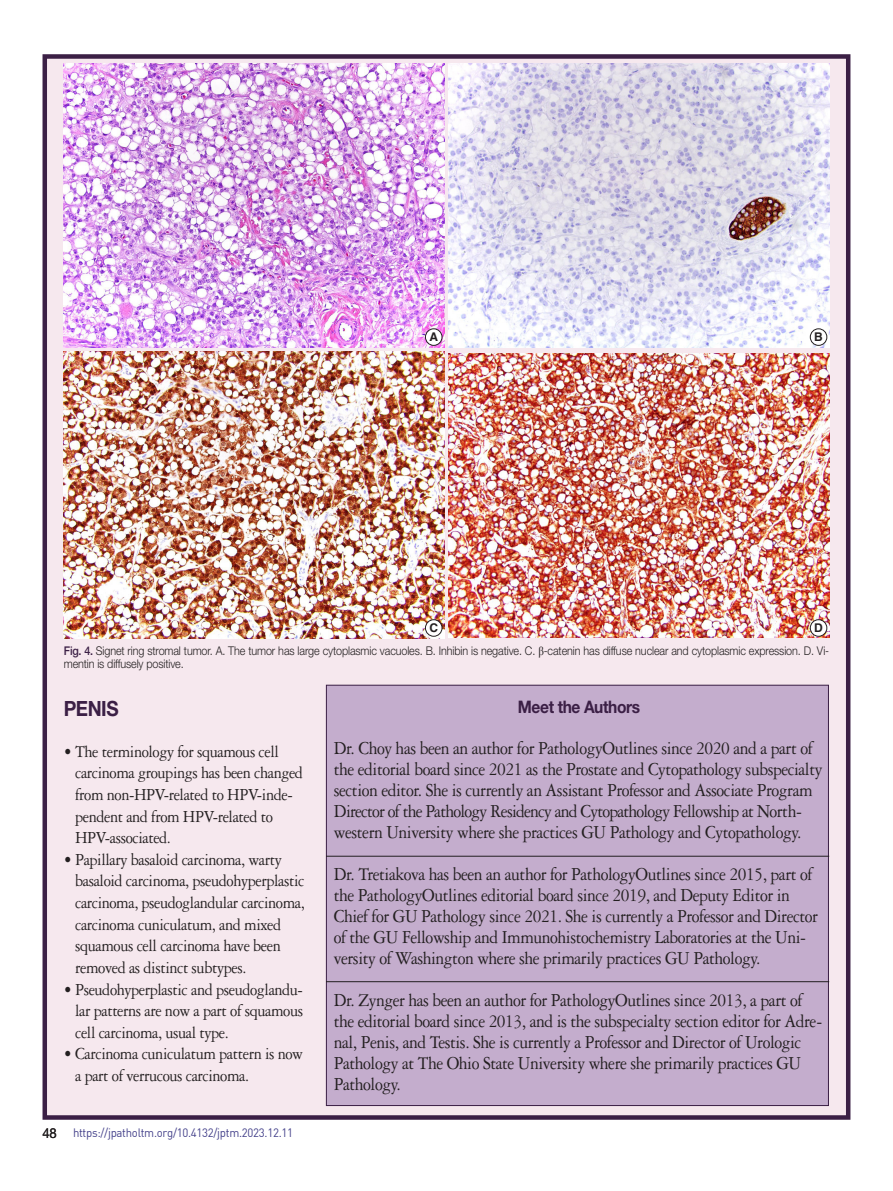
<style>
.page{position:relative;width:893px;height:1191px;background:#fff}
.page>*{position:absolute;margin:0;border:0;box-sizing:border-box;transform-origin:0 0}
.t1{font:700 21px "Helvetica Neue LT Std";letter-spacing:-.025em;color:#3b1f45;scale:.9 1}
.t2{font:19.5px/21px "Garamond 3 LT Std";letter-spacing:-.025em;color:#231f20;scale:.9 1}
.t3{font:18px/21.6px "Garamond 3 LT Std";letter-spacing:-.025em;color:#231f20;scale:.9 1}
.t4{font:700 17.25px "Helvetica Neue LT Std";letter-spacing:-.025em;color:#3b1f45;scale:.9 1}
.t5{font:300 12px/13.5px "Helvetica Neue LT Std";letter-spacing:-.01em;color:#231f20;scale:.9 1}
.t6{font:12px "Dinreg";letter-spacing:-.025em;color:#45428b;scale:.95 1}
.t7{font:700 12px "Helvetica LT Std";color:#231f20}
.s1{font-weight:500;color:#3b1f45}
.s2{font-family:"Times New Roman";font-weight:400}
.s3{font-family:"Helvetica Neue LT Std";font-size:13.8px;color:#231f20}
</style>
<div class="page">
<div style="left:43px;top:54px;width:807px;height:1065px;background:#f6e8ee;border:4px solid #3b1f45"></div>
<div style="left:326px;top:685px;width:502px;height:420px;background:#c0a8cb"></div>
<img style="left:64px;top:64px;width:380px;height:284px">
<img style="left:64px;top:352px;width:380px;height:286px">
<img style="left:449px;top:64px;width:380px;height:284px">
<img style="left:449px;top:353px;width:380px;height:284px">
<div style="left:425px;top:329px;width:17px;height:16px;background:#fff;border-radius:50%"></div>
<div style="left:425px;top:328px;width:17px;height:17px;border:1px solid #231f20;border-radius:50%"></div>
<div style="left:425px;top:619px;width:17px;height:17px;background:#fff;border-radius:50%"></div>
<div style="left:425px;top:619px;width:17px;height:17px;border:1px solid #231f20;border-radius:50%"></div>
<div style="left:810px;top:329px;width:17px;height:16px;background:#fff;border-radius:50%"></div>
<div style="left:810px;top:328px;width:17px;height:17px;border:1px solid #231f20;border-radius:50%"></div>
<div style="left:810px;top:619px;width:17px;height:17px;background:#fff;border-radius:50%"></div>
<div style="left:810px;top:619px;width:17px;height:17px;border:1px solid #231f20;border-radius:50%"></div>
<hr style="left:326px;top:856px;width:503px;height:1px;background:#231f20">
<hr style="left:326px;top:981px;width:503px;height:1px;background:#231f20">
<p class="t7" style="left:429px;top:329px;width:10px">A</p>
<p class="t7" style="left:429px;top:620px;width:10px">C</p>
<p class="t7" style="left:814px;top:329px;width:10px">B</p>
<p class="t7" style="left:814px;top:620px;width:10px">D</p>
<p class="t5" style="left:64px;top:643px;width:852px"><span class="s1">Fig. 4.</span> Signet ring stromal tumor. A. The tumor has large cytoplasmic vacuoles. B. Inhibin is negative. C. <span class="s2">β</span>-catenin has diffuse nuclear and cytoplasmic expression. D. Vi&shy;mentin is diffusely positive.</p>
<p class="t1" style="left:64px;top:695px;width:62px">PENIS</p>
<p class="t3" style="left:75px;top:740px;width:255px;text-indent:-11px">• The terminology for squamous cell carcinoma groupings has been changed from non-HPV-related to HPV-inde&shy;pendent and from HPV-related to<br>HPV-associated.</p>
<p class="t3" style="left:75px;top:848px;width:257px;text-indent:-11px">• Papillary basaloid carcinoma, warty basaloid carcinoma, pseudohyperplastic carcinoma, pseudoglandular carcinoma, carcinoma cuniculatum, and mixed squamous cell carcinoma have been removed as distinct subtypes.</p>
<p class="t3" style="left:75px;top:978px;width:255px;text-align:justify;text-indent:-11px">• Pseudohyperplastic and pseudoglandu&shy;lar patterns are now a part of squamous cell carcinoma, usual type.</p>
<p class="t3" style="left:75px;top:1043px;width:255px;text-indent:-11px">• Carcinoma cuniculatum pattern is now a part of verrucous carcinoma.</p>
<p class="t6" style="left:43px;top:1125px;width:265px"><span class="s3">48</span> https://jpatholtm.org/10.4132/jptm.2023.12.11</p>
<p class="t4" style="left:518px;top:696px;width:137px">Meet the Authors</p>
<p class="t2" style="left:334px;top:738px;width:545px">Dr. Choy has been an author for PathologyOutlines since 2020 and a part of the editorial board since 2021 as the Prostate and Cytopathology subspecialty section editor. She is currently an Assistant Professor and Associate Program Director of the Pathology Residency and Cytopathology Fellowship at North&shy;western University where she practices GU Pathology and Cytopathology.</p>
<p class="t2" style="left:334px;top:864px;width:540px">Dr. Tretiakova has been an author for PathologyOutlines since 2015, part of the PathologyOutlines editorial board since 2019, and Deputy Editor in Chief for GU Pathology since 2021. She is currently a Professor and Director of the GU Fellowship and Immunohistochemistry Laboratories at the Uni&shy;versity of Washington where she primarily practices GU Pathology.</p>
<p class="t2" style="left:334px;top:990px;width:544px">Dr. Zynger has been an author for PathologyOutlines since 2013, a part of the editorial board since 2013, and is the subspecialty section editor for Adre&shy;nal, Penis, and Testis. She is currently a Professor and Director of Urologic Pathology at The Ohio State University where she primarily practices GU Pathology.</p>
</div>
